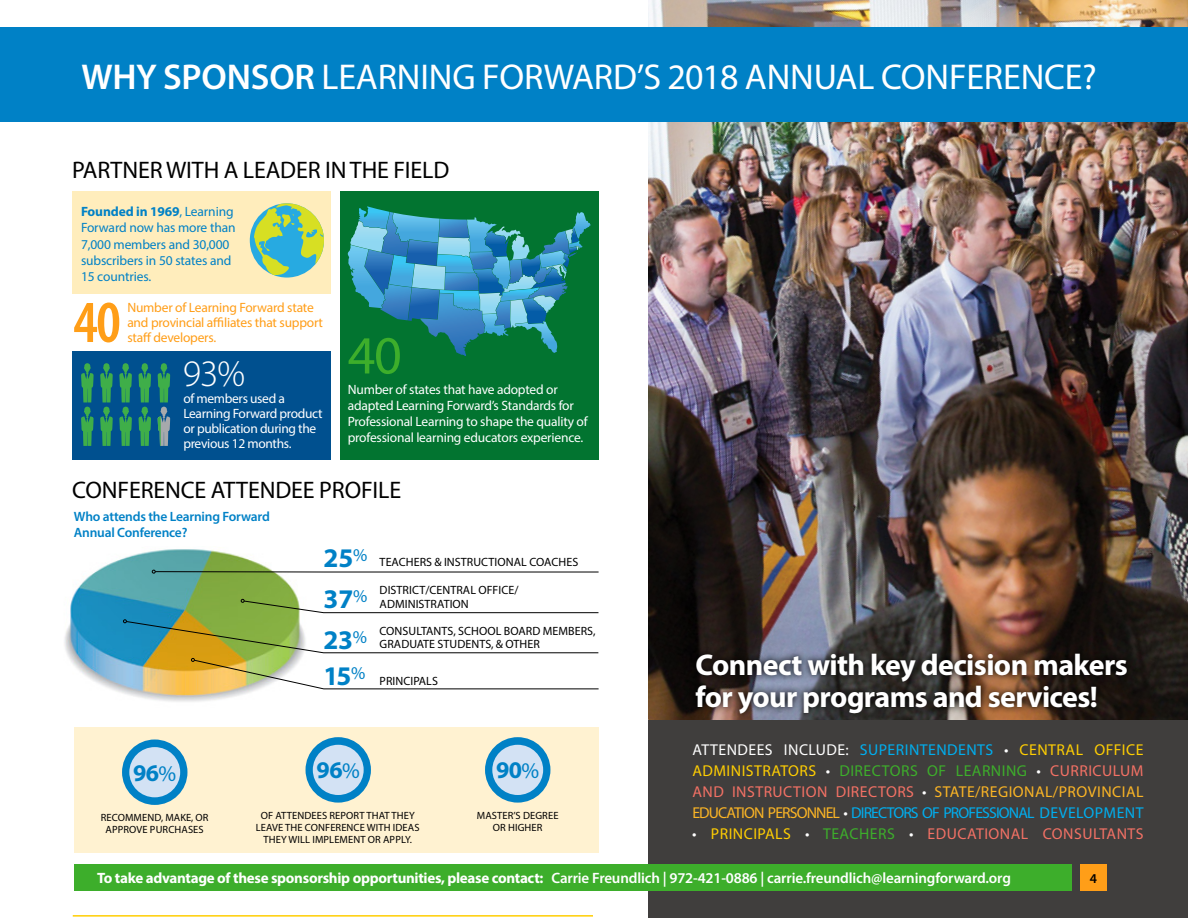
<style>
.page{position:relative;width:1188px;height:918px;background:#fff}
.page>*{position:absolute;margin:0;border:0;box-sizing:border-box;transform-origin:0 0}
.t1{font:600 condensed 60px "Myriad Pro";color:#ff9e18}
.t2{font:54px "Myriad Pro";color:#3dae2b}
.t3{font:300 37.5px "Myriad Pro";color:#fff}
.t4{font:36px "Myriad Pro";letter-spacing:-.005em;color:#fff}
.t5{font:700 30px/31.5px "Myriad Pro";letter-spacing:-.02em;color:#fff}
.t6{font:700 27px "Myriad Pro";color:#0081c6}
.t7{font:24px "Myriad Pro";letter-spacing:-.005em;color:#000}
.t8{font:700 24px "Myriad Pro";color:#0081c6}
.t9{font:15.75px/21px "Myriad Pro";letter-spacing:-.055em;color:#00aeef;text-align:justify}
.t10{font:15.75px "Myriad Pro";letter-spacing:.03em;color:#f37165}
.t11{font:600 15px "Myriad Pro";letter-spacing:-.01em;color:#fff}
.t12{font:13.5px/15px "Myriad Pro";letter-spacing:-.015em;color:#fff}
.t13{font:13.5px/16.2px "Myriad Pro";letter-spacing:-.01em;color:#0081c6}
.t14{font:13.5px/15px "Myriad Pro";letter-spacing:-.015em;color:#ff9e18}
.t15{font:600 13.5px/16.2px "Myriad Pro";letter-spacing:-.015em;color:#0081c6}
.t16{font:600 13.5px "Myriad Pro";color:#000}
.t17{font:12px/13.5px "Myriad Pro";letter-spacing:.005em;color:#000}
.t18{font:10.5px/12px "Myriad Pro";letter-spacing:.01em;color:#000;text-align:center}
.s1{font-weight:600}
.s2{font-weight:700}
.s3{font-weight:700;font-size:27px;color:#0081c6}
.s4{font-size:18px;color:#0081c6}
.s5{color:#fff}
.s6{color:#ffce02}
.s7{color:#3dae2b}
.s8{color:#f37165}
.s9{color:#fcb525}
.s10{font-weight:400;font-size:22.35px}
</style>
<div class="page">
<img style="left:64px;top:549px;width:236px;height:153px">
<div style="left:74px;top:728px;width:524px;height:125px;background:#fff2d1"></div>
<div style="left:340px;top:192px;width:259px;height:268px;background:#027430"></div>
<div style="left:72px;top:192px;width:258px;height:102px;background:#ffedbc"></div>
<div style="left:72px;top:352px;width:258px;height:108px;background:#00508f"></div>
<img style="left:648px;top:0;width:540px;height:721px">
<svg style="left:81px;top:363px;width:13px;height:83px"></svg>
<svg style="left:100px;top:363px;width:13px;height:83px"></svg>
<svg style="left:119px;top:363px;width:13px;height:83px"></svg>
<svg style="left:138px;top:363px;width:13px;height:83px"></svg>
<svg style="left:158px;top:363px;width:12px;height:83px"></svg>
<svg style="left:347px;top:206px;width:244px;height:150px"></svg>
<div style="left:250px;top:203px;width:74px;height:75px;background:#27aae1;border-radius:50%"></div>
<svg style="left:254px;top:203px;width:70px;height:72px"></svg>
<svg style="left:689px;top:646px;width:445px;height:74px;background:#3b312d"></svg>
<div style="left:0;top:27px;width:1188px;height:95px;background:#0081c6"></div>
<div style="left:648px;top:721px;width:540px;height:197px;background:#403e3d"></div>
<div style="left:1080px;top:864px;width:27px;height:27px;background:#ff9e18"></div>
<hr style="left:73px;top:915px;width:520px;height:2px;background:#ffce02">
<div style="left:74px;top:864px;width:997px;height:27px;background:#3dae2b"></div>
<svg style="left:152px;top:570px;width:447px;height:4px"></svg>
<svg style="left:241px;top:599px;width:358px;height:14px"></svg>
<svg style="left:123px;top:619px;width:476px;height:71px"></svg>
<div style="left:122px;top:739px;width:65px;height:66px;background:#0081c6;border-radius:50%"></div>
<div style="left:129px;top:747px;width:51px;height:50px;background:#d3e2f4;border-radius:50%"></div>
<div style="left:485px;top:737px;width:65px;height:66px;background:#0081c6;border-radius:50%"></div>
<div style="left:492px;top:745px;width:51px;height:50px;background:#d3e2f4;border-radius:50%"></div>
<div style="left:306px;top:737px;width:65px;height:66px;background:#0081c6;border-radius:50%"></div>
<div style="left:313px;top:745px;width:51px;height:50px;background:#d3e2f4;border-radius:50%"></div>
<h3 class="t4" style="left:81px;top:54px;width:1017px"><span class="s1">WHY SPONSOR</span> LEARNING FORWARD’S 2018 ANNUAL CONFERENCE?</h3>
<h3 class="t7" style="left:72px;top:155px;width:379px">PARTNER WITH A LEADER IN THE FIELD</h3>
<p class="t13" style="left:81px;top:203px;width:156px"><span class="s2">Founded in 1969</span>, Learning<br>Forward now has more than<br>7,000 members and 30,000 subscribers in 50 states and<br>15 countries.</p>
<p class="t14" style="left:127px;top:299px;width:197px">Number of Learning Forward state and provincial affiliates that support</p>
<h1 class="t1" style="left:73px;top:285px;width:49px">40</h1>
<p class="t14" style="left:127px;top:329px;width:90px">staff developers.</p>
<h3 class="t3" style="left:183px;top:353px;width:64px">93%</h3>
<p class="t12" style="left:183px;top:391px;width:141px">of members used a<br>Learning Forward product or publication during the previous 12 months.</p>
<h2 class="t2" style="left:348px;top:322px;width:56px">40</h2>
<p class="t12" style="left:348px;top:381px;width:242px;line-height:16.2px">Number of states that have adopted or adapted Learning Forward’s Standards for Professional Learning to shape the quality of professional learning educators experience.</p>
<h3 class="t7" style="left:72px;top:475px;width:331px">CONFERENCE ATTENDEE PROFILE</h3>
<p class="t15" style="left:74px;top:508px;width:198px">Who attends the Learning Forward<br>Annual Conference?</p>
<h3 class="t6" style="left:324px;top:540px;width:45px">25<sup>%</sup></h3>
<h3 class="t6" style="left:324px;top:581px;width:45px">37<sup>%</sup></h3>
<p class="t17" style="left:380px;top:555px;width:200px">TEACHERS &amp; INSTRUCTIONAL COACHES</p>
<p class="t17" style="left:380px;top:584px;width:140px">DISTRICT/CENTRAL OFFICE/<br>ADMINISTRATION</p>
<p class="t17" style="left:324px;top:624px;width:274px;text-align:center"><span class="s3">23</span><span class="s4">%</span> CONSULTANTS, SCHOOL BOARD MEMBERS,<br>GRADUATE STUDENTS, &amp; OTHER</p>
<h3 class="t6" style="left:324px;top:658px;width:43px">15<sup>%</sup></h3>
<p class="t17" style="left:380px;top:674px;width:60px">PRINCIPALS</p>
<h3 class="t5" style="left:696px;top:648px;width:434px">Connect with key decision makers for your programs and services!</h3>
<p class="t9" style="left:692px;top:739px;width:453px"><span class="s5">ATTENDEES INCLUDE:</span> SUPERINTENDENTS <span class="s5">•</span> <span class="s6">CENTRAL OFFICE ADMINISTRATORS</span> <span class="s5">•</span> <span class="s7">DIRECTORS OF LEARNING</span> <span class="s5">•</span> <span class="s8">CURRICULUM AND INSTRUCTION DIRECTORS</span> <span class="s5">•</span> <span class="s9">STATE/REGIONAL/PROVINCIAL EDUCATION PERSONNEL</span> <span class="s5">•</span> DIRECTORS OF PROFESSIONAL DEVELOPMENT</p>
<p class="t10" style="left:692px;top:824px;width:453px"><span class="s5">•</span> <span class="s6">PRINCIPALS</span> <span class="s5">•</span> <span class="s7">TEACHERS</span> <span class="s5">•</span> EDUCATIONAL CONSULTANTS</p>
<p class="t16" style="left:1090px;top:869px;width:9px">4</p>
<h3 class="t8" style="left:133px;top:757px;width:45px">96<span class="s10">%</span></h3>
<h3 class="t8" style="left:317px;top:754px;width:45px">96<span class="s10">%</span></h3>
<h3 class="t8" style="left:496px;top:754px;width:45px">90<span class="s10">%</span></h3>
<p class="t18" style="left:256px;top:809px;width:165px">OF ATTENDEES REPORT THAT THEY<br>LEAVE THE CONFERENCE WITH IDEAS<br>THEY WILL IMPLEMENT OR APPLY.</p>
<p class="t18" style="left:477px;top:810px;width:83px">MASTER’S DEGREE<br>OR HIGHER</p>
<p class="t18" style="left:101px;top:811px;width:109px">RECOMMEND, MAKE, OR<br>APPROVE PURCHASES</p>
<p class="t11" style="left:97px;top:869px;width:915px"><span class="s2">To take advantage of these sponsorship opportunities, please contact:</span> Carrie Freundlich | 972-421-0886 | carrie.freundlich@learningforward.org</p>
</div>
